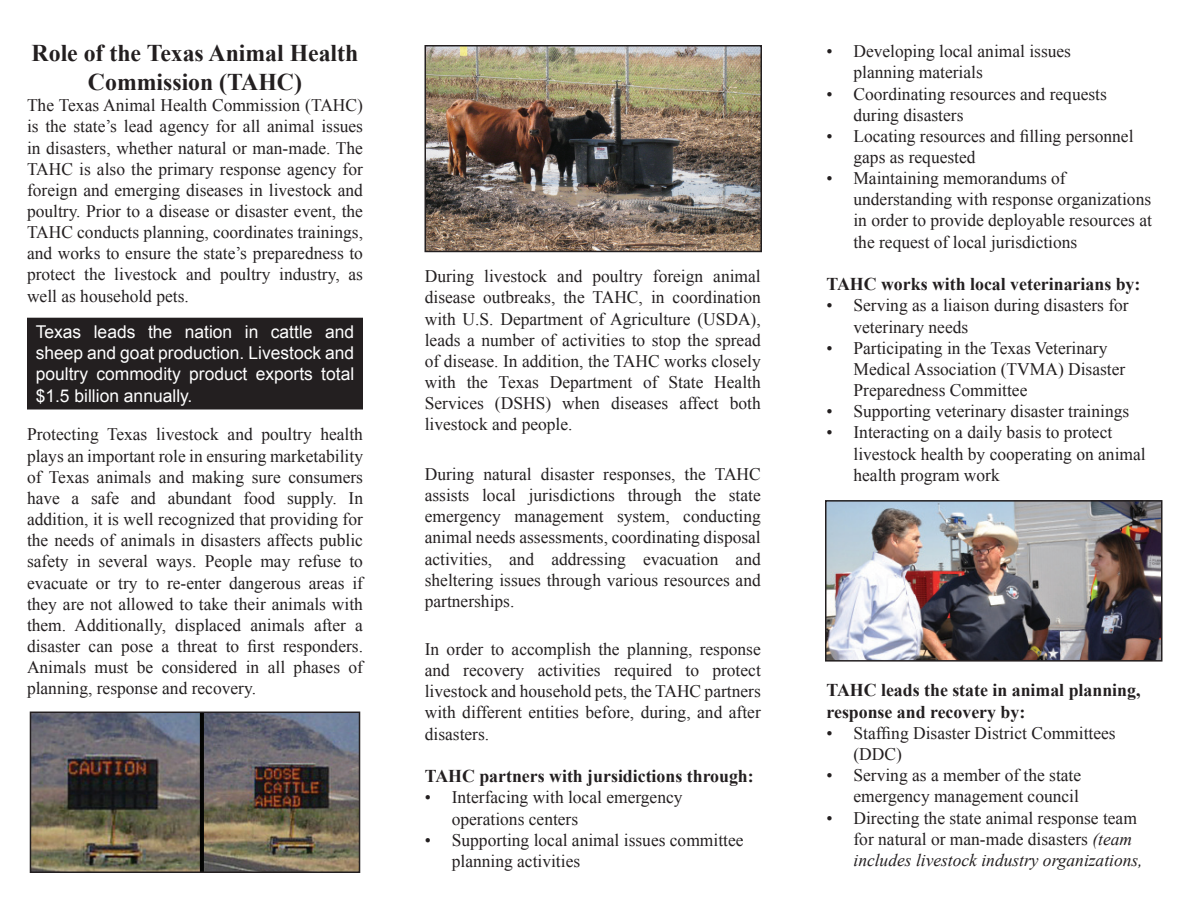
<style>
.page{position:relative;width:1188px;height:918px;background:#fff}
.page>*{position:absolute;margin:0;border:0;box-sizing:border-box;transform-origin:0 0}
.t1{font:700 24px/28.8px "Times New Roman";color:#231f20;text-align:center}
.t2{font:700 18px/21.6px "Times New Roman";color:#231f20}
.t3{font:17.7px/21.1px "Times New Roman";color:#231f20}
.t4{font:17.7px/21.1px "Arial";color:#fff;text-align:justify}
.s1{font-style:italic}
</style>
<div class="page">
<div style="left:28px;top:318px;width:334px;height:91px;background:#231f20"></div>
<div style="left:27px;top:318px;width:336px;height:92px;border:2px solid #231f20"></div>
<img style="left:427px;top:48px;width:332px;height:201px">
<div style="left:424px;top:45px;width:338px;height:207px;border:2px solid #231f20"></div>
<img style="left:33px;top:715px;width:324px;height:155px">
<div style="left:30px;top:712px;width:330px;height:161px;border:2px solid #231f20"></div>
<img style="left:828px;top:503px;width:331px;height:156px">
<div style="left:825px;top:500px;width:337px;height:162px;border:2px solid #231f20"></div>
<h1 class="t1" style="left:32px;top:38px;width:328px">Role of the Texas Animal Health<br>Commission (TAHC)</h1>
<p class="t3" style="left:27px;top:94px;width:338px;text-align:justify">The Texas Animal Health Commission (TAHC) is the state’s lead agency for all animal issues in disasters, whether natural or man-made. The TAHC is also the primary response agency for foreign and emerging diseases in livestock and poultry. Prior to a disease or disaster event, the TAHC conducts planning, coordinates trainings, and works to ensure the state’s preparedness to protect the livestock and poultry industry, as well as household pets.</p>
<p class="t4" style="left:36px;top:322px;width:320px">Texas leads the nation in cattle and sheep and goat production. Livestock and poultry commodity product exports total $1.5 billion annually.</p>
<p class="t3" style="left:27px;top:424px;width:338px;text-align:justify">Protecting Texas livestock and poultry health plays an important role in ensuring marketability of Texas animals and making sure consumers have a safe and abundant food supply. In addition, it is well recognized that providing for the needs of animals in disasters affects public safety in several ways. People may refuse to evacuate or try to re-enter dangerous areas if they are not allowed to take their animals with them. Additionally, displaced animals after a disaster can pose a threat to first responders.<br>Animals must be considered in all phases of planning, response and recovery.</p>
<p class="t3" style="left:425px;top:265px;width:338px;text-align:justify">During livestock and poultry foreign animal disease outbreaks, the TAHC, in coordination with U.S. Department of Agriculture (USDA), leads a number of activities to stop the spread of disease. In addition, the TAHC works closely with the Texas Department of State Health Services (DSHS) when diseases affect both livestock and people.</p>
<p class="t3" style="left:425px;top:463px;width:338px;text-align:justify">During natural disaster responses, the TAHC assists local jurisdictions through the state emergency management system, conducting animal needs assessments, coordinating disposal activities, and addressing evacuation and sheltering issues through various resources and partnerships.</p>
<p class="t3" style="left:425px;top:638px;width:338px;text-align:justify">In order to accomplish the planning, response and recovery activities required to protect livestock and household pets, the TAHC partners with different entities before, during, and after disasters.</p>
<p class="t2" style="left:425px;top:765px;width:331px">TAHC partners with jursidictions through:</p>
<p class="t3" style="left:452px;top:787px;width:232px;text-indent:-27px">• Interfacing with local emergency operations centers</p>
<p class="t3" style="left:452px;top:829px;width:293px;text-indent:-27px">• Supporting local animal issues committee planning activities</p>
<p class="t3" style="left:853px;top:40px;width:219px;text-indent:-27px">• Developing local animal issues planning materials</p>
<p class="t3" style="left:853px;top:83px;width:255px;text-indent:-27px">• Coordinating resources and requests during disasters</p>
<p class="t3" style="left:853px;top:125px;width:282px;text-indent:-27px">• Locating resources and filling personnel gaps as requested</p>
<p class="t3" style="left:853px;top:167px;width:300px;text-indent:-27px">• Maintaining memorandums of understanding with response organizations in order to provide deployable resources at the request of local jurisdictions</p>
<p class="t2" style="left:826px;top:273px;width:315px">TAHC works with local veterinarians by:</p>
<p class="t3" style="left:853px;top:295px;width:277px;text-indent:-27px">• Serving as a liaison during disasters for veterinary needs</p>
<p class="t3" style="left:853px;top:337px;width:273px;text-indent:-27px">• Participating in the Texas Veterinary<br>Medical Association (TVMA) Disaster<br>Preparedness Committee</p>
<p class="t3" style="left:826px;top:400px;width:304px">• Supporting veterinary disaster trainings</p>
<p class="t3" style="left:853px;top:422px;width:294px;text-indent:-27px">• Interacting on a daily basis to protect livestock health by cooperating on animal health program work</p>
<p class="t2" style="left:826px;top:679px;width:316px">TAHC leads the state in animal planning, response and recovery by:</p>
<p class="t3" style="left:853px;top:722px;width:264px;text-indent:-27px">• Staffing Disaster District Committees (DDC)</p>
<p class="t3" style="left:826px;top:765px;width:256px;text-align:right">• Serving as a member of the state emergency management council</p>
<p class="t3" style="left:853px;top:807px;width:291px;text-indent:-27px">• Directing the state animal response team for natural or man-made disasters <span class="s1">(team includes livestock industry organizations,</span></p>
</div>
